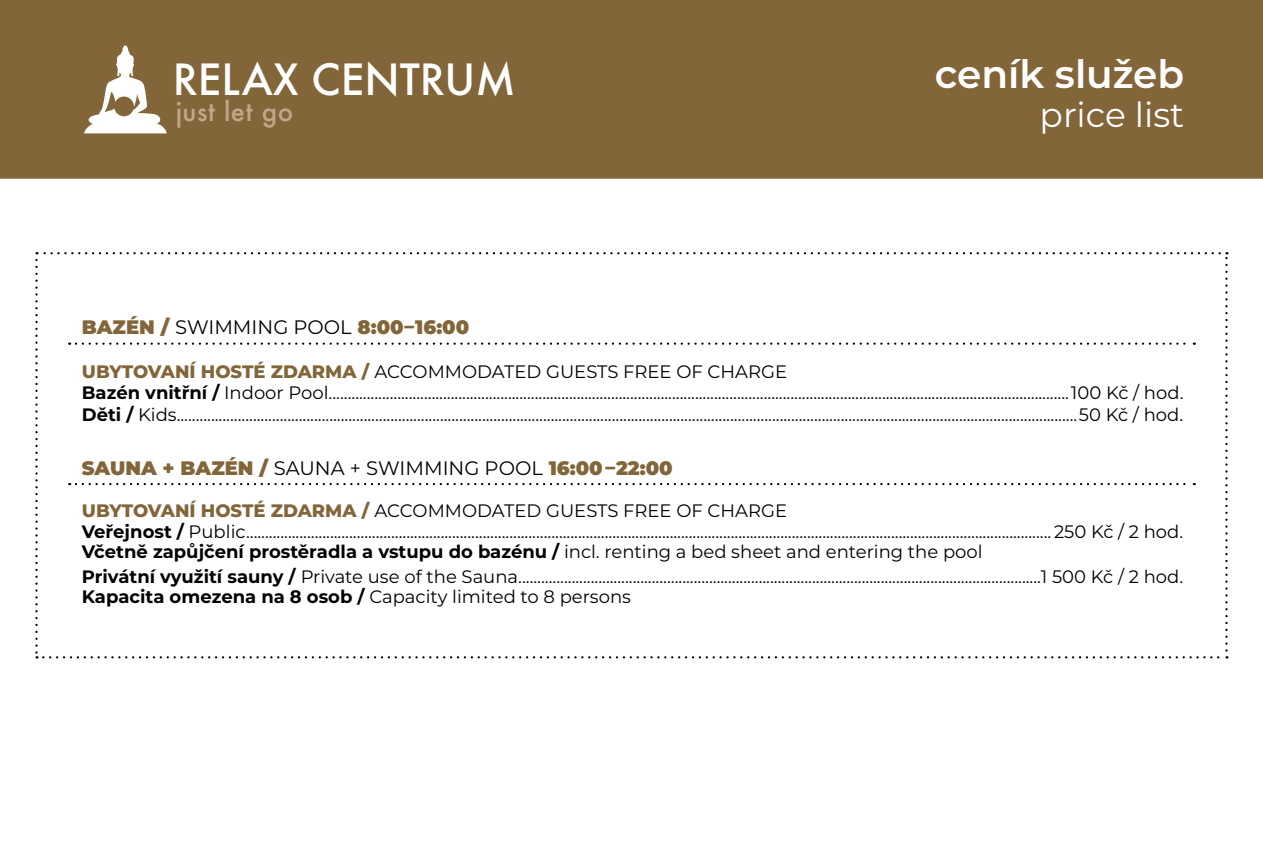
<style>
.page{position:relative;width:1263px;height:851px;background:#fff}
.page>*{position:absolute;margin:0;border:0;box-sizing:border-box;transform-origin:0 0}
.t1{font:500 41.85px "Futura";color:#fff}
.t2{font:600 39px "Montserrat";color:#fff}
.t3{font:34.5px "Montserrat";color:#fff}
.t4{font:500 25.8px "Futura";letter-spacing:.02em;color:#c0a789}
.t5{font:900 19.5px "Montserrat";color:#82663a}
.t6{font:18px/21.6px "Montserrat";color:#000}
.s1{font-weight:400;color:#000}
.s2{font-weight:800;color:#82663a}
.s3{font-weight:700}
</style>
<div class="page">
<div style="left:0;top:0;width:1263px;height:179px;background:#82663a"></div>
<svg style="left:84px;top:45px;width:83px;height:88px"></svg>
<svg style="left:35px;top:252px;width:1192px;height:406px"></svg>
<h1 class="t1" style="left:173px;top:50px;width:344px">RELAX CENTRUM</h1>
<h3 class="t4" style="left:176px;top:94px;width:119px">just let go</h3>
<p class="t5" style="left:82px;top:312px;width:389px">BAZÉN / <span class="s1">SWIMMING POOL</span> 8:00–16:00</p>
<h2 class="t2" style="left:935px;top:46px;width:251px">ceník služeb</h2>
<h3 class="t3" style="left:1040px;top:91px;width:146px">price list</h3>
<p class="t6" style="left:82px;top:360px;width:1103px"><span class="s2">UBYTOVANÍ HOSTÉ ZDARMA /</span> ACCOMMODATED GUESTS FREE OF CHARGE<br><span class="s3">Bazén vnitřní /</span> Indoor Pool..................................................................................................................................................................................................100 Kč / hod.<br><span class="s3">Děti /</span> Kids............................................................................................................................................................................................................................................50 Kč / hod.</p>
<p class="t5" style="left:82px;top:453px;width:592px">SAUNA + BAZÉN / <span class="s1">SAUNA + SWIMMING POOL</span> 16:00–22:00</p>
<p class="t6" style="left:82px;top:499px;width:1103px"><span class="s2">UBYTOVANÍ HOSTÉ ZDARMA /</span> ACCOMMODATED GUESTS FREE OF CHARGE<br><span class="s3">Veřejnost /</span> Public...................................................................................................................................................................................................................250 Kč / 2 hod.</p>
<p class="t6" style="left:82px;top:538px;width:1103px;line-height:25.5px"><span class="s3">Včetně zapůjčení prostěradla a vstupu do bazénu /</span> incl. renting a bed sheet and entering the pool<br><span class="s3">Privátní využití sauny /</span> Private use of the Sauna.........................................................................................................................................1 500 Kč / 2 hod.</p>
<p class="t6" style="left:82px;top:585px;width:551px"><span class="s3">Kapacita omezena na 8 osob /</span> Capacity limited to 8 persons</p>
</div>
